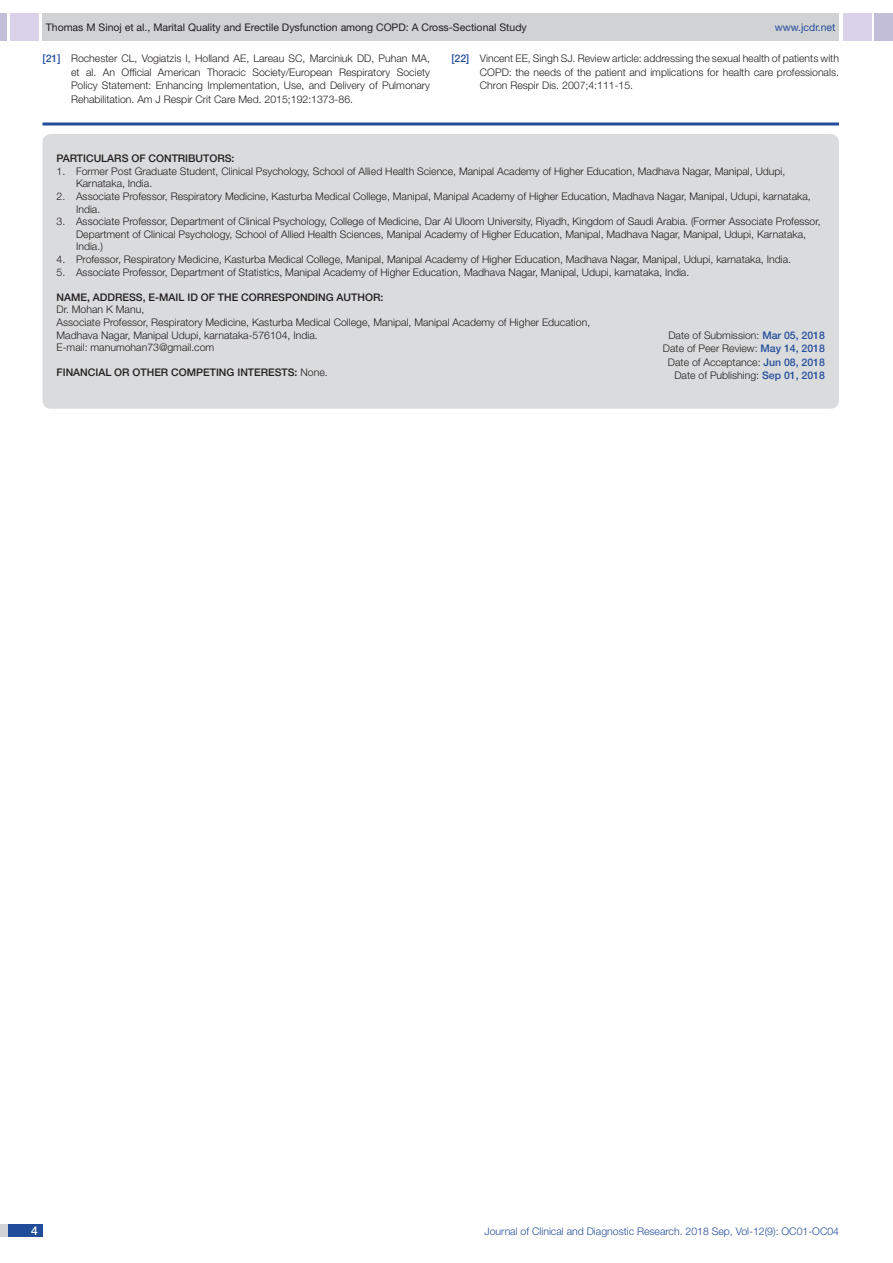
<style>
.page{position:relative;width:893px;height:1263px;background:#fff}
.page>*{position:absolute;margin:0;border:0;box-sizing:border-box;transform-origin:0 0}
.t1{font:500 12px "Helvetica Neue";color:#fff}
.Partic_Contri_Txt{font:300 10.5px/13.5px "Helvetica Neue";color:#231f20}
.Partic_Contri_Head{font:500 10.5px "Helvetica Neue";color:#231f20}
.t2{font:10.5px "Helvetica Neue";color:#231f20}
.t3{font:300 10.5px "Helvetica Neue";color:#244e9b}
.t4{font:10.5px "Helvetica Neue";color:#244e9b}
.Partic_Contri_Head-2{font:300 10.5px "Helvetica Neue";color:#231f20}
.s1{font-weight:500;color:#244e9b}
.s2{font-weight:500}
</style>
<div class="page">
<div style="left:0;top:13px;width:7px;height:28px;background:#c2bed7"></div>
<div style="left:10px;top:13px;width:29px;height:28px;background:#d9d2e8"></div>
<div style="left:43px;top:13px;width:796px;height:28px;background:#d1d2d4"></div>
<div style="left:875px;top:13px;width:18px;height:28px;background:#c2bed7"></div>
<div style="left:843px;top:13px;width:29px;height:28px;background:#d9d2e8"></div>
<div style="left:0;top:1224px;width:43px;height:13px;background:#d1d2d4"></div>
<div style="left:8px;top:1224px;width:35px;height:13px;background:#214c99"></div>
<hr style="left:43px;top:122px;width:796px;height:3px;background:#244e9b">
<div style="left:43px;top:134px;width:796px;height:275px;background:#dadbdc;border-radius:9px"></div>
<p class="t2" style="left:46px;top:21px;width:482px">Thomas M Sinoj et al., Marital Quality and Erectile Dysfunction among COPD: A Cross-Sectional Study</p>
<p class="t4" style="left:775px;top:21px;width:62px">www.jcdr.net</p>
<p class="Partic_Contri_Txt" style="left:71px;top:52px;width:361px;text-align:justify;text-indent:-28px"><span class="s1">[21]</span> Rochester CL, Vogiatzis I, Holland AE, Lareau SC, Marciniuk DD, Puhan MA, et al. An Official American Thoracic Society/European Respiratory Society Policy Statement: Enhancing Implementation, Use, and Delivery of Pulmonary Rehabilitation. Am J Respir Crit Care Med. 2015;192:1373-86.</p>
<p class="Partic_Contri_Txt" style="left:480px;top:52px;width:361px;text-align:justify;text-indent:-28px"><span class="s1">[22]</span> Vincent EE, Singh SJ. Review article: addressing the sexual health of patients with COPD: the needs of the patient and implications for health care professionals.<br>Chron Respir Dis. 2007;4:111-15.</p>
<p class="Partic_Contri_Head" style="left:57px;top:152px;width:8px">PAR</p>
<p class="Partic_Contri_Head" style="left:77px;top:152px;width:25px">TICULAR</p>
<p class="Partic_Contri_Head" style="left:122px;top:152px;width:114px">S OF CONTRIBUTORS:</p>
<p class="Partic_Contri_Txt" style="left:76px;top:164px;width:711px;line-height:12.6px;text-indent:-20px">1. Former Post Graduate Student, Clinical Psychology, School of Allied Health Science, Manipal Academy of Higher Education, Madhava Nagar, Manipal, Udupi,<br>Karnataka, India.</p>
<p class="Partic_Contri_Txt" style="left:76px;top:190px;width:736px;line-height:12.6px;text-indent:-20px">2. Associate Professor, Respiratory Medicine, Kasturba Medical College, Manipal, Manipal Academy of Higher Education, Madhava Nagar, Manipal, Udupi, karnataka,<br>India.</p>
<p class="Partic_Contri_Txt" style="left:76px;top:215px;width:746px;line-height:12.6px;text-indent:-20px">3. Associate Professor, Department of Clinical Psychology, College of Medicine, Dar Al Uloom University, Riyadh, Kingdom of Saudi Arabia. (Former Associate Professor,<br>Department of Clinical Psychology, School of Allied Health Sciences, Manipal Academy of Higher Education, Manipal, Madhava Nagar, Manipal, Udupi, Karnataka,<br>India.)</p>
<p class="Partic_Contri_Txt" style="left:57px;top:252px;width:736px">4. Professor, Respiratory Medicine, Kasturba Medical College, Manipal, Manipal Academy of Higher Education, Madhava Nagar, Manipal, Udupi, karnataka, India.</p>
<p class="Partic_Contri_Txt" style="left:57px;top:265px;width:634px">5. Associate Professor, Department of Statistics, Manipal Academy of Higher Education, Madhava Nagar, Manipal, Udupi, karnataka, India.</p>
<p class="Partic_Contri_Head" style="left:57px;top:291px;width:201px">NAME, ADDRESS, E-MAIL ID OF THE CORRE</p>
<p class="Partic_Contri_Head" style="left:278px;top:291px;width:15px">SPON</p>
<p class="Partic_Contri_Head" style="left:308px;top:291px;width:59px">DING AUTHOR</p>
<p class="Partic_Contri_Head" style="left:380px;top:291px;width:4px">:</p>
<p class="Partic_Contri_Txt" style="left:57px;top:303px;width:89px">Dr. Mohan K Manu,</p>
<p class="Partic_Contri_Txt" style="left:57px;top:316px;width:535px;line-height:12.6px">Associate Professor, Respiratory Medicine, Kasturba Medical College, Manipal, Manipal Academy of Higher Education,<br>Madhava Nagar, Manipal Udupi, karnataka-576104, India.</p>
<p class="Partic_Contri_Txt" style="left:57px;top:340px;width:159px">E-mail: manumohan73@gmail.com</p>
<p class="Partic_Contri_Head" style="left:57px;top:366px;width:99px">Financial OR OTHER</p>
<p class="Partic_Contri_Head" style="left:171px;top:366px;width:91px">COMPETING INTERE</p>
<p class="Partic_Contri_Head-2" style="left:275px;top:366px;width:54px"><span class="s2">STS:</span> None.</p>
<p class="Partic_Contri_Txt" style="left:668px;top:328px;width:158px">Date of Submission: <span class="s1">Mar 05, 2018</span></p>
<p class="Partic_Contri_Txt" style="left:663px;top:341px;width:164px">Date of Peer Review: <span class="s1">May 14, 2018</span></p>
<p class="Partic_Contri_Txt" style="left:668px;top:355px;width:158px">Date of Acceptance: <span class="s1">Jun 08, 2018</span></p>
<p class="Partic_Contri_Txt" style="left:674px;top:368px;width:152px">Date of Publishing: <span class="s1">Sep 01, 2018</span></p>
<p class="t1" style="left:31px;top:1223px;width:8px">4</p>
<p class="t3" style="left:484px;top:1225px;width:356px">Journal of Clinical and Diagnostic Research. 2018 Sep, Vol-12(9): OC01-OC04</p>
</div>
